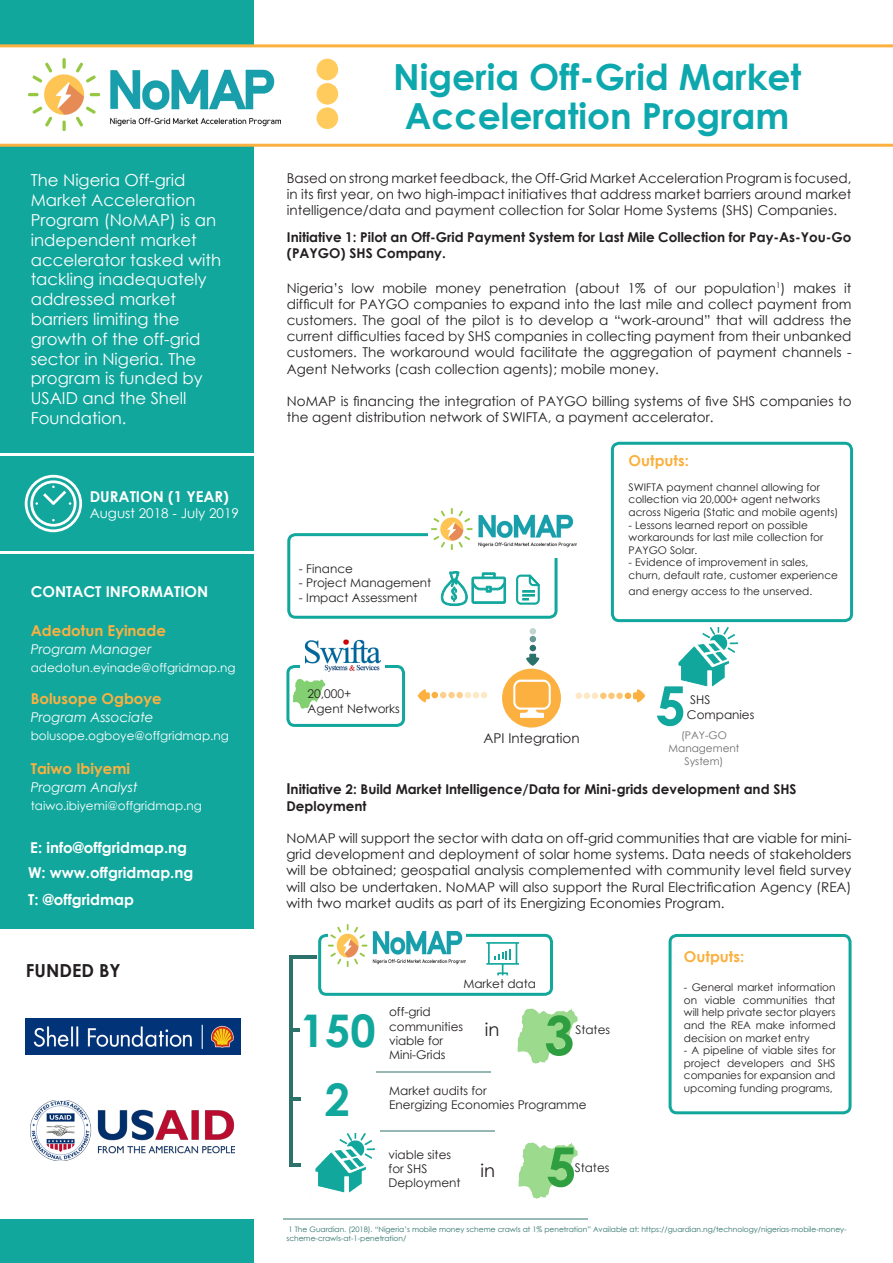
<style>
.page{position:relative;width:893px;height:1263px;background:#fff}
.page>*{position:absolute;margin:0;border:0;box-sizing:border-box;transform-origin:0 0}
.t1{font:700 54px "Century Gothic";color:#2f9e40}
.t2{font:700 54px "Century Gothic";color:#12a79d}
.t3{font:700 45px "Century Gothic";color:#12a79d}
.t4{font:700 36px/39px "Century Gothic";color:#0da8ad;text-align:center}
.t5{font:700 18px "Century Gothic";color:#231f20}
.t6{font:18px "Century Gothic";color:#231f20}
.t7{font:16.5px/19.8px "Century Gothic";color:#fff}
.t8{font:700 15px/27.5px "Century Gothic";color:#fff}
.t9{font:700 15px "Century Gothic";color:#fbb03f}
.t10{font:13.5px/16.2px "Century Gothic";color:#231f20;text-align:justify}
.t11{font:700 13.5px/16.2px "Century Gothic";color:#231f20}
.t12{font:italic 13.5px "Century Gothic";color:#fff}
.t13{font:13.5px "Century Gothic";color:#fff}
.t14{font:12px/14.4px "Century Gothic";color:#231f20}
.t15{font:12px "Century Gothic";color:#fff}
.t16{font:10.5px/12.6px "Century Gothic";color:#231f20}
.t17{font:10.5px/12.6px "Century Gothic";color:#6c6d70;text-align:center}
.t18{font:7.5px/9px "Century Gothic";color:#2d726a}
.s1{font-size:15px}
</style>
<div class="page">
<div style="left:0;top:0;width:254px;height:1263px;background:#12a79d"></div>
<svg style="left:0;top:44px;width:893px;height:103px"></svg>
<div style="left:317px;top:59px;width:21px;height:21px;background:#ffcb5d;border-radius:50%"></div>
<div style="left:317px;top:83px;width:21px;height:22px;background:#ffcb5d;border-radius:50%"></div>
<div style="left:317px;top:107px;width:21px;height:22px;background:#ffcb5d;border-radius:50%"></div>
<div style="left:318px;top:934px;width:235px;height:62px;border:3px solid #12a79d;border-radius:7px"></div>
<img style="left:328px;top:924px;width:137px;height:42px">
<img style="left:518px;top:1142px;width:60px;height:56px">
<img style="left:517px;top:1008px;width:61px;height:55px">
<svg style="left:486px;top:942px;width:33px;height:33px"></svg>
<div style="left:0;top:929px;width:258px;height:289px;background:#fff"></div>
<svg style="left:25px;top:475px;width:57px;height:57px"></svg>
<img style="left:26px;top:1018px;width:214px;height:36px">
<hr style="left:0;top:453px;width:255px;height:2px;background:#fff">
<hr style="left:0;top:551px;width:255px;height:2px;background:#fff">
<img style="left:30px;top:1100px;width:204px;height:61px">
<img style="left:293px;top:679px;width:33px;height:30px">
<div style="left:287px;top:533px;width:271px;height:86px;border:3px solid #12a79d;border-radius:7px"></div>
<div style="left:286px;top:665px;width:119px;height:62px;border:3px solid #12a79d;border-radius:7px"></div>
<div style="left:301px;top:638px;width:84px;height:40px;background:#fff"></div>
<img style="left:297px;top:639px;width:84px;height:33px">
<div style="left:584px;top:692px;width:6px;height:7px;background:#fde7c5;border-radius:50%"></div>
<div style="left:456px;top:692px;width:7px;height:6px;background:#fccf8b;border-radius:50%"></div>
<svg style="left:608px;top:692px;width:7px;height:7px"></svg>
<div style="left:625px;top:692px;width:6px;height:7px;background:#fbb03f;border-radius:50%"></div>
<div style="left:575px;top:692px;width:7px;height:7px;background:#fde7c5;border-radius:50%"></div>
<div style="left:448px;top:692px;width:7px;height:6px;background:#fccf8b;border-radius:50%"></div>
<svg style="left:600px;top:692px;width:7px;height:7px"></svg>
<div style="left:592px;top:692px;width:6px;height:7px;background:#fde7c5;border-radius:50%"></div>
<svg style="left:616px;top:692px;width:7px;height:7px"></svg>
<svg style="left:465px;top:692px;width:22px;height:6px"></svg>
<div style="left:502px;top:669px;width:59px;height:58px;background:#fbb03f;border-radius:50%"></div>
<svg style="left:513px;top:680px;width:38px;height:38px"></svg>
<svg style="left:516px;top:574px;width:24px;height:31px"></svg>
<svg style="left:440px;top:571px;width:66px;height:35px"></svg>
<div style="left:428px;top:515px;width:134px;height:42px;background:#fff"></div>
<svg style="left:633px;top:689px;width:12px;height:14px"></svg>
<svg style="left:418px;top:689px;width:28px;height:14px"></svg>
<svg style="left:526px;top:628px;width:14px;height:38px"></svg>
<div style="left:611px;top:442px;width:242px;height:180px;border:3px solid #12a79d;border-radius:7px"></div>
<div style="left:669px;top:934px;width:182px;height:180px;border:3px solid #12a79d;border-radius:7px"></div>
<hr style="left:290px;top:955px;width:3px;height:212px;background:#2d726a">
<hr style="left:290px;top:955px;width:27px;height:4px;background:#2d726a">
<svg style="left:293px;top:1028px;width:7px;height:3px"></svg>
<svg style="left:293px;top:1097px;width:8px;height:3px"></svg>
<hr style="left:290px;top:1163px;width:11px;height:4px;background:#2d726a">
<hr style="left:376px;top:1071px;width:115px;height:2px;background:#2d726a">
<hr style="left:380px;top:1130px;width:115px;height:1px;background:#2d726a">
<img style="left:431px;top:508px;width:146px;height:42px">
<img style="left:29px;top:59px;width:252px;height:71px">
<hr style="left:284px;top:1218px;width:304px;height:2px;background:#2d726a">
<img style="left:315px;top:1134px;width:61px;height:59px">
<img style="left:678px;top:627px;width:61px;height:60px">
<p class="t7" style="left:31px;top:170px;width:192px">The Nigeria Off-grid<br>Market Acceleration<br>Program (NoMAP) is an independent market accelerator tasked with tackling inadequately addressed market barriers limiting the growth of the off-grid sector in Nigeria. The program is funded by<br>USAID and the Shell<br>Foundation.</p>
<p class="t8" style="left:90px;top:482px;width:141px">DURATION (1 YEAR)</p>
<p class="t13" style="left:90px;top:504px;width:151px">August 2018 - July 2019</p>
<p class="t8" style="left:31px;top:577px;width:179px">CONTACT INFORMATION</p>
<p class="t9" style="left:31px;top:620px;width:137px">Adedotun Eyinade</p>
<p class="t12" style="left:31px;top:640px;width:122px">Program Manager</p>
<p class="t15" style="left:31px;top:660px;width:206px">adedotun.eyinade@offgridmap.ng</p>
<p class="t9" style="left:31px;top:687px;width:133px">Bolusope Ogboye</p>
<p class="t12" style="left:31px;top:708px;width:124px">Program Associate</p>
<p class="t15" style="left:31px;top:727px;width:200px">bolusope.ogboye@offgridmap.ng</p>
<p class="t9" style="left:31px;top:757px;width:101px">Taiwo Ibiyemi</p>
<p class="t12" style="left:31px;top:778px;width:108px">Program Analyst</p>
<p class="t15" style="left:31px;top:797px;width:173px">taiwo.ibiyemi@offgridmap.ng</p>
<p class="t8" style="left:30px;top:833px;width:158px">E: info@offgridmap.ng</p>
<p class="t8" style="left:28px;top:858px;width:167px">W: www.offgridmap.ng<br>T: @offgridmap</p>
<h3 class="t5" style="left:26px;top:957px;width:96px">FUNDED BY</h3>
<h3 class="t4" style="left:393px;top:55px;width:410px">Nigeria Off-Grid Market<br>Acceleration Program</h3>
<p class="t10" style="left:287px;top:169px;width:566px">Based on strong market feedback, the Off-Grid Market Acceleration Program is focused, in its first year, on two high-impact initiatives that address market barriers around market intelligence/data and payment collection for Solar Home Systems (SHS) Companies.</p>
<p class="t11" style="left:287px;top:229px;width:566px">Initiative 1: Pilot an Off-Grid Payment System for Last Mile Collection for Pay-As-You-Go (PAYGO) SHS Company.</p>
<p class="t10" style="left:287px;top:279px;width:566px">Nigeria’s low mobile money penetration (about 1% of our population<sup>1</sup>) makes it difficult for PAYGO companies to expand into the last mile and collect payment from customers. The goal of the pilot is to develop a “work-around” that will address the current difficulties faced by SHS companies in collecting payment from their unbanked customers. The workaround would facilitate the aggregation of payment channels - Agent Networks (cash collection agents); mobile money.</p>
<p class="t10" style="left:287px;top:393px;width:566px">NoMAP is financing the integration of PAYGO billing systems of five SHS companies to the agent distribution network of SWIFTA, a payment accelerator.</p>
<p class="t14" style="left:299px;top:561px;width:55px">- Finance</p>
<p class="t14" style="left:299px;top:576px;width:134px">- Project Management</p>
<p class="t14" style="left:299px;top:590px;width:120px">- Impact Assessment</p>
<p class="t14" style="left:308px;top:687px;width:94px">20,000+<br>Agent Networks</p>
<p class="t9" style="left:629px;top:449px;width:62px">Outputs:</p>
<p class="t16" style="left:629px;top:480px;width:211px">SWIFTA payment channel allowing for collection via 20,000+ agent networks across Nigeria (Static and mobile agents)</p>
<p class="t16" style="left:629px;top:518px;width:196px">- Lessons learned report on possible workarounds for last mile collection for<br>PAYGO Solar.</p>
<p class="t16" style="left:629px;top:556px;width:211px">- Evidence of improvement in sales, churn, default rate, customer experience</p>
<p class="t16" style="left:629px;top:585px;width:185px">and energy access to the unserved.</p>
<h1 class="t2" style="left:656px;top:665px;width:32px">5</h1>
<p class="t14" style="left:690px;top:692px;width:22px">SHS</p>
<p class="t14" style="left:687px;top:707px;width:69px">Companies</p>
<p class="t10" style="left:484px;top:730px;width:98px">API Integration</p>
<p class="t17" style="left:668px;top:729px;width:72px">(PAY-GO<br>Management<br>System)</p>
<p class="t11" style="left:286px;top:781px;width:512px"><span class="s1">I</span>nitiative 2: Build Market Intelligence/Data for Mini-grids development and SHS<br>Deployment</p>
<p class="t10" style="left:286px;top:830px;width:567px">NoMAP will support the sector with data on off-grid communities that are viable for mini&shy;grid development and deployment of solar home systems. Data needs of stakeholders will be obtained; geospatial analysis complemented with community level field survey will also be undertaken. NoMAP will also support the Rural Electrification Agency (REA) with two market audits as part of its Energizing Economies Program.</p>
<h2 class="t3" style="left:300px;top:997px;width:77px">150</h2>
<p class="t14" style="left:463px;top:976px;width:74px">Market data</p>
<p class="t14" style="left:389px;top:1004px;width:76px">off-grid communities viable for</p>
<p class="t14" style="left:389px;top:1048px;width:58px">Mini-Grids</p>
<h3 class="t6" style="left:485px;top:1017px;width:16px">in</h3>
<h1 class="t1" style="left:544px;top:994px;width:32px">3</h1>
<p class="t14" style="left:575px;top:1022px;width:36px">States</p>
<h2 class="t3" style="left:325px;top:1066px;width:27px">2</h2>
<p class="t14" style="left:389px;top:1083px;width:199px">Market audits for<br>Energizing Economies Programme</p>
<p class="t14" style="left:389px;top:1147px;width:74px">viable sites for SHS<br>Deployment</p>
<h3 class="t6" style="left:480px;top:1158px;width:16px">in</h3>
<h1 class="t1" style="left:546px;top:1126px;width:32px">5</h1>
<p class="t14" style="left:575px;top:1160px;width:36px">States</p>
<p class="t9" style="left:684px;top:945px;width:62px">Outputs:</p>
<p class="t16" style="left:684px;top:981px;width:153px;text-align:justify">- General market information on viable communities that will help private sector players and the REA make informed decision on market entry</p>
<p class="t16" style="left:684px;top:1044px;width:153px;text-align:justify">- A pipeline of viable sites for project developers and SHS companies for expansion and upcoming funding programs,</p>
<p class="t18" style="left:286px;top:1225px;width:562px">1 The Guardian. (2018). “Nigeria’s mobile money scheme crawls at 1% penetration” Available at: https://guardian.ng/technology/nigerias-mobile-money&shy;scheme-crawls-at-1-penetration/</p>
</div>
